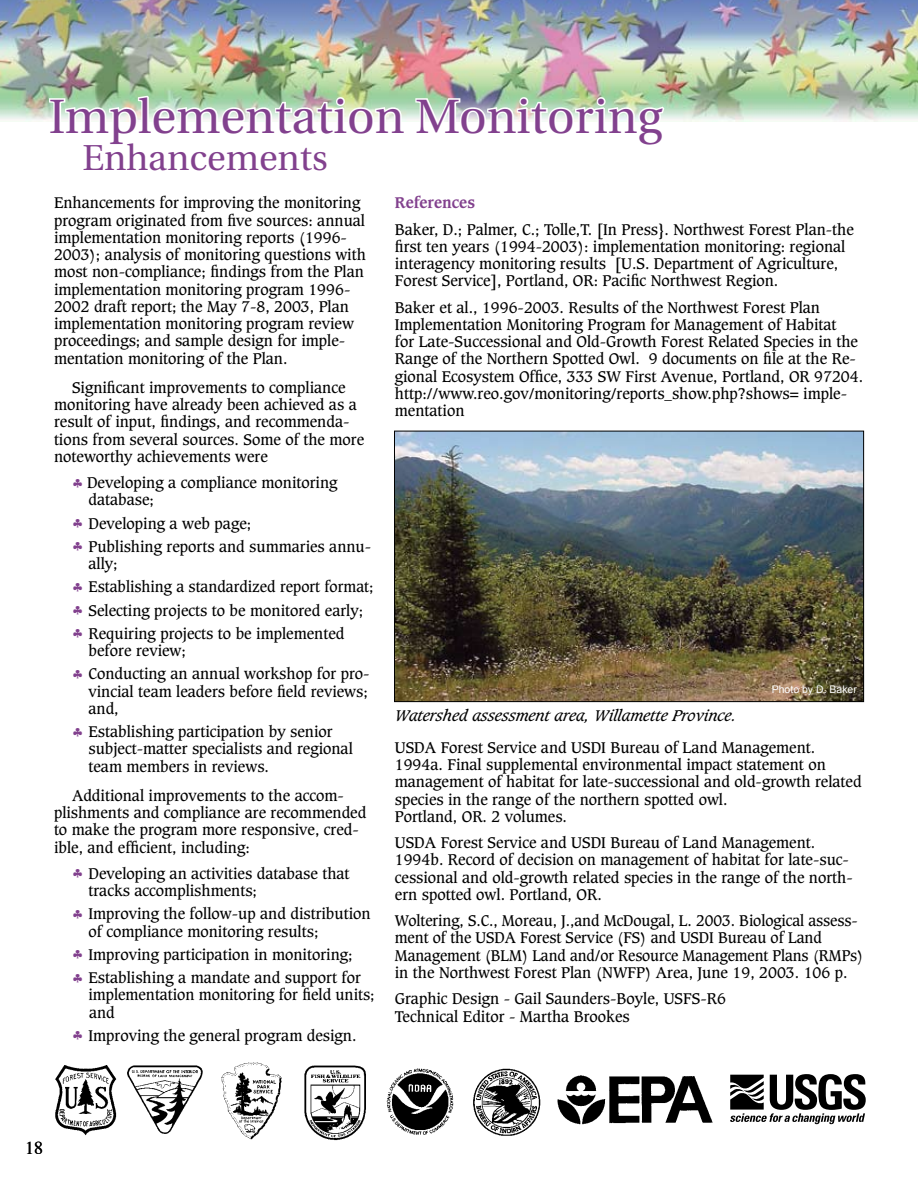
<style>
.page{position:relative;width:918px;height:1188px;background:#fff}
.page>*{position:absolute;margin:0;border:0;box-sizing:border-box;transform-origin:0 0}
.t1{font:48px "Utopia";color:#82418e}
.t2{font:36px "Utopia";color:#82418e}
.t3{font:18px "Times";color:#000}
.t4{font:15px/17.2px "Caxton";color:#000}
.t5{font:italic 15px "Caxton";color:#000}
.t6{font:700 15px "Caxton";color:#82418e}
.t7{font:10.5px "Arial";color:#fff}
.s1{color:#82418e}
</style>
<div class="page">
<img style="left:0;top:0;width:918px;height:122px">
<img style="left:127px;top:1065px;width:76px;height:69px">
<img style="left:55px;top:1065px;width:62px;height:71px">
<img style="left:221px;top:1062px;width:61px;height:78px">
<img style="left:304px;top:1065px;width:62px;height:76px">
<img style="left:386px;top:1068px;width:68px;height:67px">
<img style="left:473px;top:1068px;width:68px;height:68px">
<img style="left:557px;top:1075px;width:156px;height:50px">
<svg style="left:730px;top:1074px;width:136px;height:50px"></svg>
<img style="left:396px;top:433px;width:466px;height:267px">
<div style="left:394px;top:431px;width:470px;height:271px;border:1px solid #000"></div>
<svg style="left:48px;top:94px;width:359px;height:28px"></svg>
<img style="left:414px;top:96px;width:252px;height:26px">
<h1 class="t1" style="left:49px;top:90px;width:615px">Implementation Monitoring</h1>
<h2 class="t2" style="left:82px;top:138px;width:247px">Enhancements</h2>
<p class="t4" style="left:54px;top:195px;width:313px">Enhancements for improving the monitoring program originated from five sources: annual implementation monitoring reports (1996- 2003); analysis of monitoring questions with most non-compliance; findings from the Plan implementation monitoring program 1996- 2002 draft report; the May 7-8, 2003, Plan implementation monitoring program review proceedings; and sample design for imple&shy;mentation monitoring of the Plan.</p>
<p class="t4" style="left:54px;top:379px;width:312px;text-indent:18px">Significant improvements to compliance monitoring have already been achieved as a result of input, findings, and recommenda&shy;tions from several sources. Some of the more noteworthy achievements were</p>
<p class="t4" style="left:88px;top:474px;width:251px;text-indent:-16px"><span class="s1">♣</span> Developing a compliance monitoring database;</p>
<p class="t4" style="left:72px;top:512px;width:301px;line-height:23.2px"><span class="s1">♣</span> Developing a web page;<br><span class="s1">♣</span> Publishing reports and summaries annu-</p>
<p class="t4" style="left:72px;top:552px;width:303px;line-height:23.2px;text-indent:16px">ally;<br><span class="s1">♣</span> Establishing a standardized report format; <span class="s1">♣</span> Selecting projects to be monitored early; <span class="s1">♣</span> Requiring projects to be implemented</p>
<p class="t4" style="left:72px;top:639px;width:299px;line-height:23.2px;text-indent:16px">before review;<br><span class="s1">♣</span> Conducting an annual workshop for pro-</p>
<p class="t4" style="left:88px;top:683px;width:281px">vincial team leaders before field reviews; and,</p>
<p class="t4" style="left:88px;top:723px;width:266px;text-indent:-16px"><span class="s1">♣</span> Establishing participation by senior subject-matter specialists and regional team members in reviews.</p>
<p class="t4" style="left:54px;top:787px;width:314px;text-indent:18px">Additional improvements to the accom&shy;plishments and compliance are recommended to make the program more responsive, cred&shy;ible, and efficient, including:</p>
<p class="t4" style="left:88px;top:865px;width:263px;text-indent:-16px"><span class="s1">♣</span> Developing an activities database that tracks accomplishments;</p>
<p class="t4" style="left:89px;top:906px;width:284px;text-indent:-17px"><span class="s1">♣</span> Improving the follow-up and distribution of compliance monitoring results;</p>
<p class="t4" style="left:72px;top:943px;width:290px;line-height:23.2px"><span class="s1">♣</span> Improving participation in monitoring; <span class="s1">♣</span> Establishing a mandate and support for</p>
<p class="t4" style="left:88px;top:987px;width:288px">implementation monitoring for field units; and</p>
<p class="t4" style="left:72px;top:1027px;width:286px"><span class="s1">♣</span> Improving the general program design.</p>
<p class="t6" style="left:395px;top:194px;width:81px">References</p>
<p class="t4" style="left:395px;top:221px;width:461px">Baker, D.; Palmer, C.; Tolle,T. [In Press}. Northwest Forest Plan-the first ten years (1994-2003): implementation monitoring: regional interagency monitoring results [U.S. Department of Agriculture, Forest Service], Portland, OR: Pacific Northwest Region.</p>
<p class="t4" style="left:395px;top:299px;width:470px">Baker et al., 1996-2003. Results of the Northwest Forest Plan Implementation Monitoring Program for Management of Habitat<br>for Late-Successional and Old-Growth Forest Related Species in the Range of the Northern Spotted Owl. 9 documents on file at the Re&shy;gional Ecosystem Office, 333 SW First Avenue, Portland, OR 97204. http://www.reo.gov/monitoring/reports_show.php?shows= imple&shy;mentation</p>
<p class="t5" style="left:395px;top:707px;width:343px">Watershed assessment area, Willamette Province.</p>
<p class="t7" style="left:772px;top:683px;width:87px">Photo by D. Baker</p>
<p class="t4" style="left:395px;top:739px;width:468px">USDA Forest Service and USDI Bureau of Land Management.<br>1994a. Final supplemental environmental impact statement on management of habitat for late-successional and old-growth related species in the range of the northern spotted owl.<br>Portland, OR. 2 volumes.</p>
<p class="t4" style="left:395px;top:834px;width:459px">USDA Forest Service and USDI Bureau of Land Management.<br>1994b. Record of decision on management of habitat for late-suc&shy;cessional and old-growth related species in the range of the north&shy;ern spotted owl. Portland, OR.</p>
<p class="t4" style="left:395px;top:912px;width:470px">Woltering, S.C., Moreau, J.,and McDougal, L. 2003. Biological assess&shy;ment of the USDA Forest Service (FS) and USDI Bureau of Land Management (BLM) Land and/or Resource Management Plans (RMPs) in the Northwest Forest Plan (NWFP) Area, June 19, 2003. 106 p.</p>
<p class="t4" style="left:395px;top:990px;width:333px;line-height:18px">Graphic Design - Gail Saunders-Boyle, USFS-R6<br>Technical Editor - Martha Brookes</p>
<p class="t3" style="left:25px;top:1137px;width:9px">18</p>
</div>
